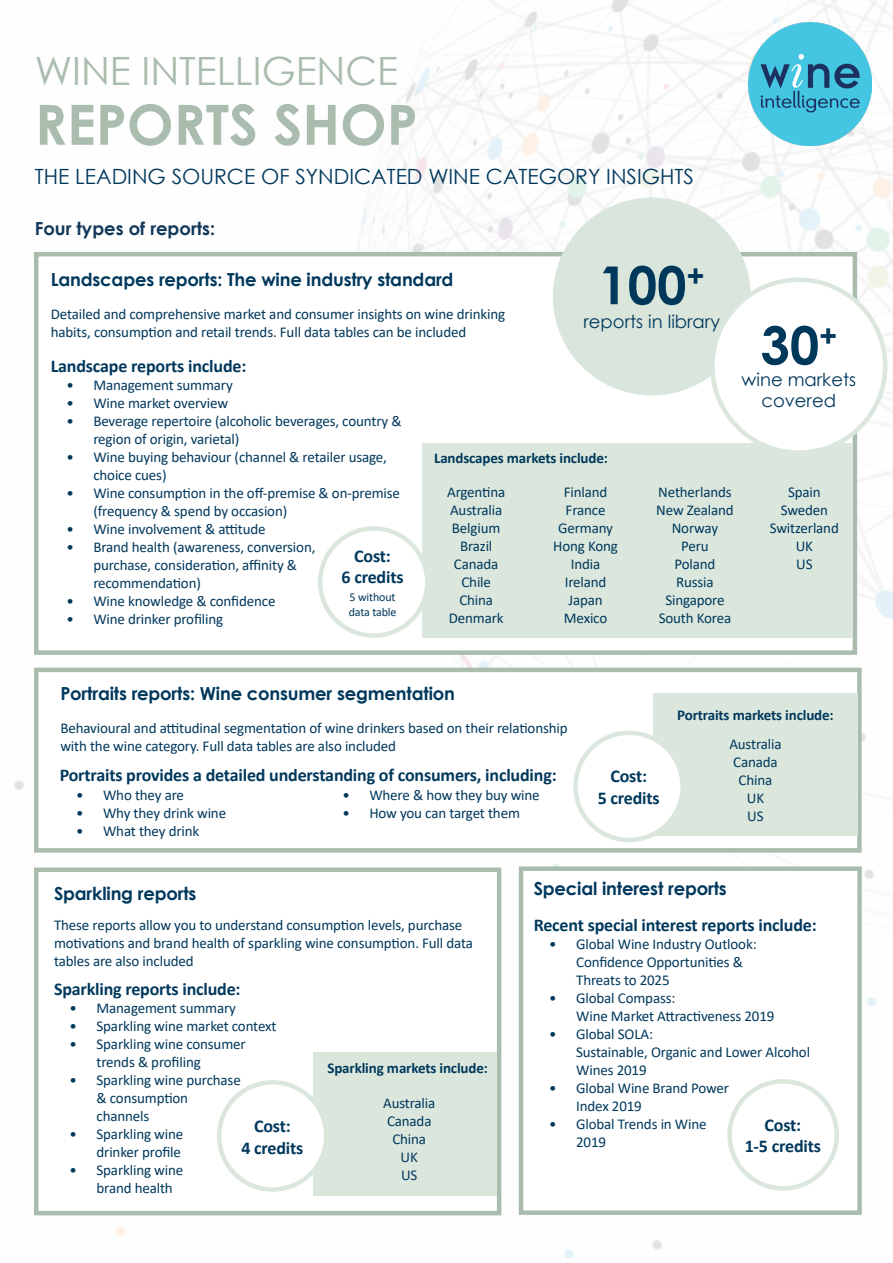
<style>
.page{position:relative;width:893px;height:1263px;background:#fff}
.page>*{position:absolute;margin:0;border:0;box-sizing:border-box;transform-origin:0 0}
.t1{font:700 55.5px "Century Gothic";color:#a9bcae}
.t2{font:700 52.5px "Century Gothic";color:#00385c}
.t3{font:39px "Century Gothic";color:#a9bcae}
.t4{font:21px "Century Gothic";color:#00385c}
.t5{font:700 18px/21.6px "Calibri";letter-spacing:-.01em;color:#00385c;text-align:center}
.t6{font:700 18px "Century Gothic";letter-spacing:-.01em;color:#00385c}
.t7{font:18px/21.6px "Century Gothic";color:#00385c;text-align:center}
.t8{font:700 18px "Century Gothic";color:#11385a}
.t9{font:15px/18px "Calibri";letter-spacing:-.01em;color:#00385c}
.t10{font:700 15px "Calibri";letter-spacing:-.01em;color:#00385c}
.t11{font:12px/14.4px "Calibri";letter-spacing:-.01em;color:#00385c}
</style>
<div class="page">
<img style="left:14px;top:0;width:879px;height:1259px">
<div style="left:34px;top:867px;width:467px;height:348px;background:#fff;border:4px solid #a9bcae"></div>
<div style="left:313px;top:1052px;width:184px;height:144px;background:#dbe7dd"></div>
<div style="left:34px;top:252px;width:823px;height:403px;background:#fff;border:4px solid #a9bcae"></div>
<div style="left:422px;top:443px;width:430px;height:195px;background:#dbe7dd"></div>
<div style="left:553px;top:198px;width:198px;height:197px;background:#dae6dc;border-radius:50%"></div>
<div style="left:712px;top:280px;width:173px;height:173px;background:#fff;border-radius:50%"></div>
<div style="left:710px;top:277px;width:177px;height:178px;border:4px solid #dbe7dd;border-radius:50%"></div>
<div style="left:519px;top:866px;width:343px;height:349px;background:#fff;border:4px solid #a9bcae"></div>
<img style="left:748px;top:23px;width:123px;height:122px">
<div style="left:219px;top:1082px;width:107px;height:107px;background:#fff;border-radius:50%"></div>
<div style="left:217px;top:1080px;width:111px;height:112px;border:4px solid #dbe7dd;border-radius:50%"></div>
<div style="left:320px;top:528px;width:107px;height:108px;background:#fff;border-radius:50%"></div>
<div style="left:318px;top:526px;width:111px;height:112px;border:4px solid #dbe7dd;border-radius:50%"></div>
<div style="left:727px;top:1079px;width:112px;height:112px;border:4px solid #dbe7dd;border-radius:50%"></div>
<div style="left:34px;top:668px;width:828px;height:185px;background:#fff;border:4px solid #a9bcae"></div>
<div style="left:653px;top:693px;width:204px;height:142px;background:#dbe7dd"></div>
<div style="left:575px;top:733px;width:108px;height:107px;background:#fff;border-radius:50%"></div>
<div style="left:573px;top:730px;width:112px;height:112px;border:4px solid #dbe7dd;border-radius:50%"></div>
<h3 class="t3" style="left:35px;top:44px;width:365px">WINE INTELLIGENCE</h3>
<h1 class="t1" style="left:35px;top:82px;width:384px">REPORTS SHOP</h1>
<h3 class="t4" style="left:35px;top:161px;width:661px">THE LEADING SOURCE OF SYNDICATED WINE CATEGORY INSIGHTS</h3>
<p class="t8" style="left:35px;top:215px;width:182px">Four types of reports:</p>
<h2 class="t2" style="left:598px;top:245px;width:108px">100<sup>+</sup></h2>
<p class="t7" style="left:583px;top:311px;width:138px">reports in library</p>
<p class="t6" style="left:51px;top:265px;width:404px">Landscapes reports: The wine industry standard</p>
<p class="t9" style="left:51px;top:304px;width:456px">Detailed and comprehensive market and consumer insights on wine drinking habits, consumption and retail trends. Full data tables can be included</p>
<p class="t5" style="left:51px;top:355px;width:197px">Landscape reports include:</p>
<p class="t9" style="left:66px;top:375px;width:168px">• Management summary</p>
<p class="t9" style="left:66px;top:393px;width:163px">• Wine market overview</p>
<p class="t9" style="left:93px;top:411px;width:310px;text-indent:-27px">• Beverage repertoire (alcoholic beverages, country &amp; region of origin, varietal)</p>
<p class="t9" style="left:93px;top:447px;width:295px;text-indent:-27px">• Wine buying behaviour (channel &amp; retailer usage, choice cues)</p>
<p class="t9" style="left:93px;top:483px;width:308px;text-indent:-27px">• Wine consumption in the off-premise &amp; on-premise (frequency &amp; spend by occasion)</p>
<p class="t9" style="left:66px;top:519px;width:201px">• Wine involvement &amp; attitude</p>
<p class="t9" style="left:93px;top:537px;width:224px;text-indent:-27px">• Brand health (awareness, conversion, purchase, consideration, affinity &amp; recommendation)</p>
<p class="t9" style="left:66px;top:591px;width:211px">• Wine knowledge &amp; confidence</p>
<p class="t9" style="left:66px;top:609px;width:158px">• Wine drinker profiling</p>
<h2 class="t2" style="left:760px;top:305px;width:79px">30<sup>+</sup></h2>
<p class="t7" style="left:741px;top:368px;width:116px">wine markets covered</p>
<p class="t10" style="left:434px;top:447px;width:175px">Landscapes markets include:</p>
<p class="t9" style="left:447px;top:483px;width:60px;text-align:center">Argentina<br>Australia<br>Belgium<br>Brazil<br>Canada<br>Chile<br>China<br>Denmark</p>
<p class="t9" style="left:553px;top:483px;width:66px;text-align:center">Finland<br>France<br>Germany<br>Hong Kong<br>India<br>Ireland<br>Japan<br>Mexico</p>
<p class="t9" style="left:656px;top:483px;width:79px;text-align:center">Netherlands<br>New Zealand<br>Norway<br>Peru<br>Poland<br>Russia<br>Singapore<br>South Korea</p>
<p class="t9" style="left:770px;top:483px;width:71px;text-align:center">Spain<br>Sweden<br>Switzerland<br>UK<br>US</p>
<p class="t5" style="left:342px;top:545px;width:64px">Cost:<br>6 credits</p>
<p class="t11" style="left:349px;top:590px;width:49px">5 without data table</p>
<p class="t6" style="left:60px;top:680px;width:396px">Portraits reports: Wine consumer segmentation</p>
<p class="t9" style="left:60px;top:719px;width:509px">Behavioural and attitudinal segmentation of wine drinkers based on their relationship with the wine category. Full data tables are also included</p>
<p class="t5" style="left:60px;top:764px;width:498px">Portraits provides a detailed understanding of consumers, including:</p>
<p class="t9" style="left:76px;top:786px;width:110px">• Who they are</p>
<p class="t9" style="left:76px;top:804px;width:152px">• Why they drink wine</p>
<p class="t9" style="left:76px;top:822px;width:125px">• What they drink</p>
<p class="t9" style="left:342px;top:786px;width:199px">• Where &amp; how they buy wine</p>
<p class="t9" style="left:342px;top:804px;width:179px">• How you can target them</p>
<p class="t5" style="left:598px;top:765px;width:64px">Cost:<br>5 credits</p>
<p class="t10" style="left:677px;top:705px;width:158px">Portraits markets include:</p>
<p class="t9" style="left:729px;top:734px;width:54px;text-align:center">Australia<br>Canada<br>China<br>UK<br>US</p>
<p class="t6" style="left:54px;top:880px;width:144px">Sparkling reports</p>
<p class="t9" style="left:54px;top:916px;width:420px">These reports allow you to understand consumption levels, purchase motivations and brand health of sparkling wine consumption. Full data tables are also included</p>
<p class="t5" style="left:54px;top:978px;width:188px">Sparkling reports include:</p>
<p class="t9" style="left:70px;top:998px;width:168px">• Management summary</p>
<p class="t9" style="left:70px;top:1016px;width:208px">• Sparkling wine market context</p>
<p class="t9" style="left:97px;top:1034px;width:151px;text-indent:-27px">• Sparkling wine consumer trends &amp; profiling</p>
<p class="t9" style="left:97px;top:1070px;width:146px;text-indent:-27px">• Sparkling wine purchase &amp; consumption channels</p>
<p class="t9" style="left:70px;top:1124px;width:115px;text-align:right">• Sparkling wine drinker profile</p>
<p class="t9" style="left:97px;top:1160px;width:88px;text-indent:-27px">• Sparkling wine brand health</p>
<p class="t10" style="left:327px;top:1058px;width:162px">Sparkling markets include:</p>
<p class="t9" style="left:383px;top:1094px;width:54px;text-align:center">Australia<br>Canada<br>China<br>UK<br>US</p>
<p class="t5" style="left:241px;top:1115px;width:64px">Cost:<br>4 credits</p>
<p class="t6" style="left:534px;top:875px;width:195px">Special interest reports</p>
<p class="t5" style="left:534px;top:914px;width:284px">Recent special interest reports include:</p>
<p class="t9" style="left:576px;top:935px;width:182px;text-indent:-27px">• Global Wine Industry Outlook:<br>Confidence Opportunities &amp;<br>Threats to 2025</p>
<p class="t9" style="left:576px;top:989px;width:200px;text-indent:-27px">• Global Compass:<br>Wine Market Attractiveness 2019</p>
<p class="t9" style="left:576px;top:1025px;width:235px;text-indent:-27px">• Global SOLA:<br>Sustainable, Organic and Lower Alcohol<br>Wines 2019</p>
<p class="t9" style="left:576px;top:1079px;width:154px;text-indent:-27px">• Global Wine Brand Power<br>Index 2019</p>
<p class="t9" style="left:576px;top:1115px;width:132px;text-indent:-27px">• Global Trends in Wine<br>2019</p>
<p class="t5" style="left:745px;top:1114px;width:78px">Cost:<br>1-5 credits</p>
</div>
